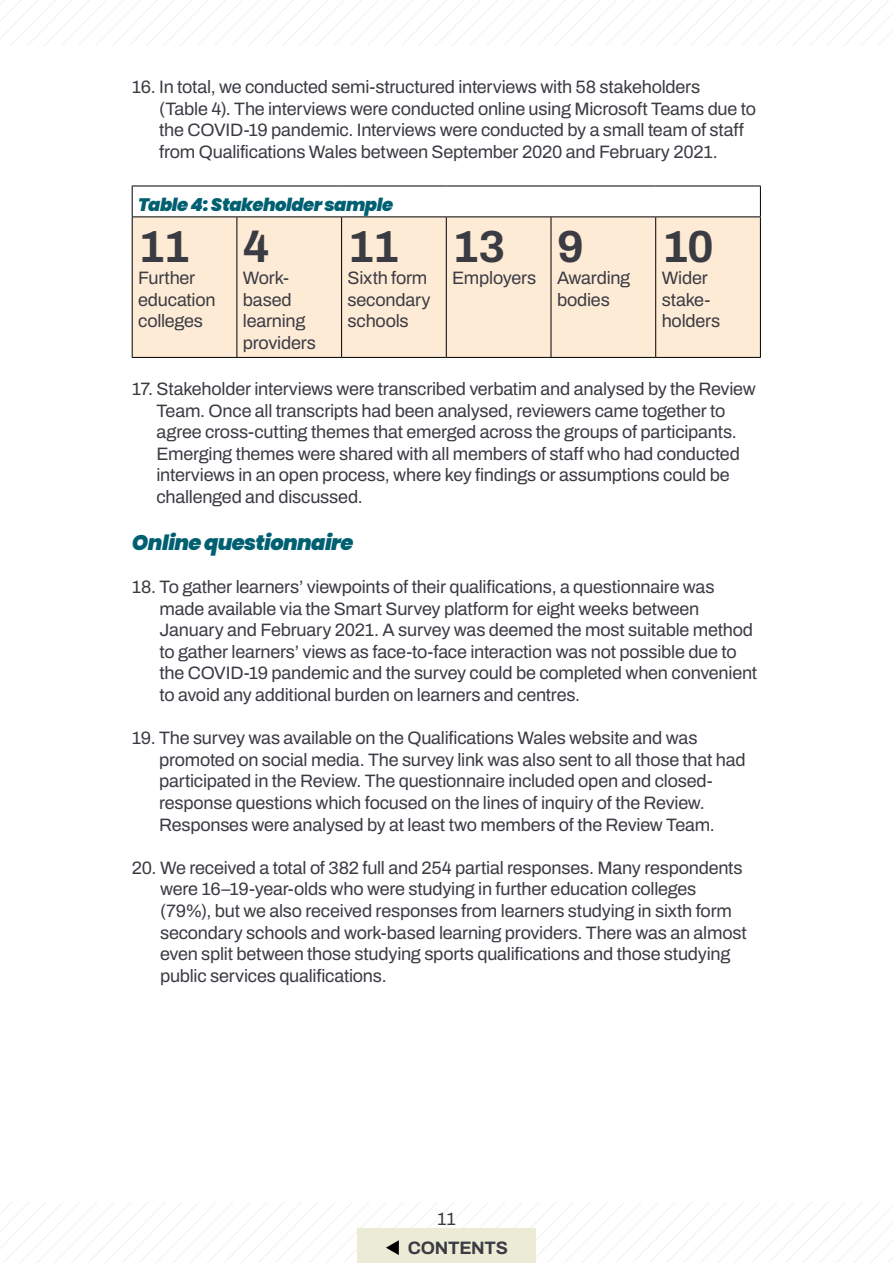
<style>
.page{position:relative;width:893px;height:1263px;background:#fff}
.page>*{position:absolute;margin:0;border:0;box-sizing:border-box;transform-origin:0 0}
.t1{font:600 45px "Archivo";letter-spacing:-.035em;color:#3b3c43}
.t2{font:italic 900 21px "Poppins";letter-spacing:-.025em;color:#006071}
.t3{font:600 18px/21.6px "Archivo";letter-spacing:-.01em;color:#3b3c43}
.t4{font:italic 900 18px "Poppins";letter-spacing:-.025em;color:#006071}
.s1{color:#000}
</style>
<div class="page">
<svg style="left:3px;top:1202px;width:890px;height:61px"></svg>
<svg style="left:0;top:2px;width:893px;height:43px"></svg>
<div style="left:133px;top:217px;width:627px;height:140px;background:#feebd6"></div>
<hr style="left:132px;top:186px;width:105px;height:1px;background:#000">
<hr style="left:132px;top:186px;width:1px;height:30px;background:#000">
<hr style="left:237px;top:186px;width:105px;height:1px;background:#000">
<hr style="left:342px;top:186px;width:104px;height:1px;background:#000">
<hr style="left:446px;top:186px;width:105px;height:1px;background:#000">
<hr style="left:551px;top:186px;width:105px;height:1px;background:#000">
<hr style="left:656px;top:186px;width:105px;height:1px;background:#000">
<hr style="left:760px;top:186px;width:1px;height:30px;background:#000">
<hr style="left:132px;top:216px;width:105px;height:1px;background:#000">
<hr style="left:132px;top:217px;width:1px;height:140px;background:#000">
<hr style="left:237px;top:216px;width:105px;height:1px;background:#000">
<hr style="left:237px;top:217px;width:1px;height:140px;background:#000">
<hr style="left:342px;top:216px;width:104px;height:1px;background:#000">
<hr style="left:341px;top:217px;width:1px;height:140px;background:#000">
<hr style="left:446px;top:216px;width:105px;height:1px;background:#000">
<hr style="left:446px;top:217px;width:1px;height:140px;background:#000">
<hr style="left:551px;top:216px;width:105px;height:1px;background:#000">
<hr style="left:551px;top:217px;width:1px;height:140px;background:#000">
<hr style="left:656px;top:216px;width:105px;height:1px;background:#000">
<hr style="left:655px;top:217px;width:1px;height:140px;background:#000">
<hr style="left:760px;top:217px;width:1px;height:140px;background:#000">
<hr style="left:132px;top:357px;width:105px;height:1px;background:#000">
<hr style="left:237px;top:357px;width:105px;height:1px;background:#000">
<hr style="left:342px;top:357px;width:104px;height:1px;background:#000">
<hr style="left:446px;top:357px;width:105px;height:1px;background:#000">
<hr style="left:551px;top:357px;width:105px;height:1px;background:#000">
<hr style="left:656px;top:357px;width:105px;height:1px;background:#000">
<div style="left:357px;top:1229px;width:179px;height:34px;background:#ebebd6"></div>
<p class="t3" style="left:159px;top:76px;width:598px;text-indent:-27px">16. In total, we conducted semi-structured interviews with 58 stakeholders<br>(Table 4). The interviews were conducted online using Microsoft Teams due to the COVID-19 pandemic. Interviews were conducted by a small team of staff from Qualifications Wales between September 2020 and February 2021.</p>
<p class="t4" style="left:138px;top:194px;width:256px">Table 4: Stakeholder sample</p>
<h1 class="t1" style="left:138px;top:213px;width:53px">11</h1>
<p class="t3" style="left:138px;top:267px;width:79px">Further education colleges</p>
<h1 class="t1" style="left:243px;top:213px;width:28px">4</h1>
<p class="t3" style="left:243px;top:267px;width:74px">Work&shy;based learning providers</p>
<h1 class="t1" style="left:452px;top:213px;width:54px">13</h1>
<p class="t3" style="left:452px;top:267px;width:85px">Employers</p>
<h1 class="t1" style="left:557px;top:213px;width:28px">9</h1>
<p class="t3" style="left:557px;top:267px;width:75px">Awarding bodies</p>
<h1 class="t1" style="left:662px;top:213px;width:54px">10</h1>
<p class="t3" style="left:662px;top:267px;width:60px">Wider stake&shy;holders</p>
<h1 class="t1" style="left:348px;top:213px;width:53px">11</h1>
<p class="t3" style="left:348px;top:267px;width:84px">Sixth form secondary schools</p>
<p class="t3" style="left:156px;top:378px;width:601px;text-indent:-25px">17. Stakeholder interviews were transcribed verbatim and analysed by the Review Team. Once all transcripts had been analysed, reviewers came together to agree cross-cutting themes that emerged across the groups of participants.<br>Emerging themes were shared with all members of staff who had conducted interviews in an open process, where key findings or assumptions could be challenged and discussed.</p>
<p class="t2" style="left:132px;top:530px;width:223px">Online questionnaire</p>
<p class="t3" style="left:160px;top:576px;width:599px;text-indent:-28px">18. To gather learners’ viewpoints of their qualifications, a questionnaire was made available via the Smart Survey platform for eight weeks between January and February 2021. A survey was deemed the most suitable method to gather learners’ views as face-to-face interaction was not possible due to the COVID-19 pandemic and the survey could be completed when convenient to avoid any additional burden on learners and centres.</p>
<p class="t3" style="left:159px;top:727px;width:588px;text-indent:-27px">19. The survey was available on the Qualifications Wales website and was promoted on social media. The survey link was also sent to all those that had participated in the Review. The questionnaire included open and closed&shy;response questions which focused on the lines of inquiry of the Review.<br>Responses were analysed by at least two members of the Review Team.</p>
<p class="t3" style="left:160px;top:857px;width:588px;text-indent:-28px">20. We received a total of 382 full and 254 partial responses. Many respondents were 16–19-year-olds who were studying in further education colleges (79%), but we also received responses from learners studying in sixth form secondary schools and work-based learning providers. There was an almost even split between those studying sports qualifications and those studying public services qualifications.</p>
<p class="t3" style="left:437px;top:1208px;width:20px">11</p>
<p class="t3" style="left:385px;top:1237px;width:125px"><span class="s1">▼</span> CONTENTS</p>
</div>
